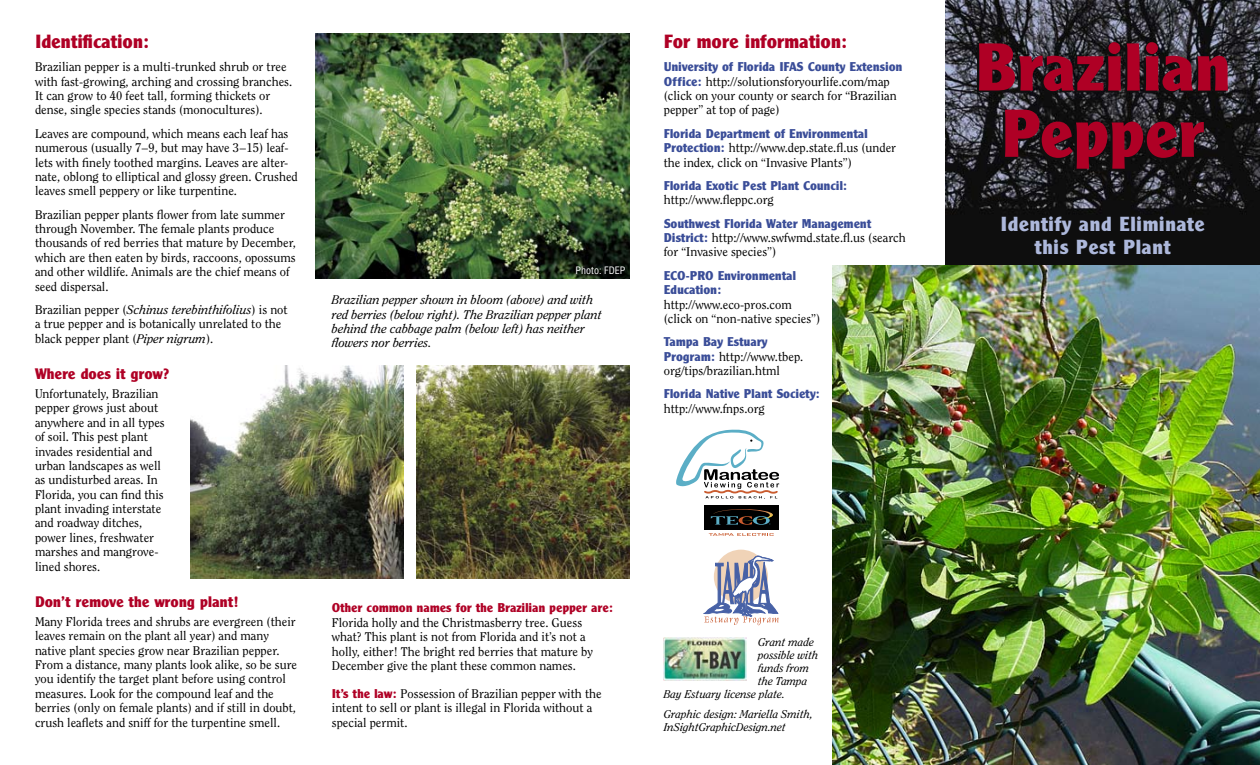
<style>
.page{position:relative;width:1260px;height:765px;background:#fff}
.page>*{position:absolute;margin:0;border:0;box-sizing:border-box;transform-origin:0 0}
.t1{font:700 66.25px/66.2px "Clearface Gothic";color:#af0025;text-align:center}
.t2{font:700 20px/22.5px "Clearface Gothic";letter-spacing:.025em;color:#adb8db;text-align:center}
.t3{font:700 18.75px "Clearface Gothic";color:#af0025}
.t4{font:700 15px "Clearface Gothic";color:#af0025}
.t5{font:12.5px/14.4px "Clearface";color:#000}
.t6{font:700 12.5px/14.4px "Clearface Gothic";color:#3a4d98}
.t7{font:italic 12.5px/14.4px "Clearface";color:#000}
.t8{font:700 12.5px "Clearface Gothic";color:#af0025}
.t9{font:italic 11.25px/13.1px "Clearface";color:#000}
.t10{font:condensed 10px "Helvetica";letter-spacing:.005em;color:#fff}
.s1{font-style:italic}
.s2{font-family:"Clearface Gothic";font-weight:700;color:#af0025}
.s3{font-family:"Clearface Gothic";font-weight:700;color:#3a4d98}
</style>
<div class="page">
<img style="left:945px;top:0;width:315px;height:265px">
<div style="left:714px;top:550px;width:54px;height:54px;background:#f0d3b7;border-radius:50%"></div>
<svg style="left:704px;top:555px;width:75px;height:70px"></svg>
<img style="left:832px;top:265px;width:428px;height:500px">
<img style="left:315px;top:34px;width:315px;height:244px">
<img style="left:417px;top:366px;width:213px;height:213px">
<img style="left:190px;top:366px;width:213px;height:213px">
<svg style="left:977px;top:44px;width:283px;height:193px;background:#1d1d1f"></svg>
<svg style="left:676px;top:430px;width:103px;height:69px"></svg>
<svg style="left:709px;top:533px;width:65px;height:3px"></svg>
<div style="left:704px;top:505px;width:74px;height:25px;background:#000"></div>
<svg style="left:711px;top:509px;width:62px;height:16px"></svg>
<img style="left:664px;top:638px;width:83px;height:43px">
<h3 class="t3" style="left:35px;top:29px;width:115px">Identification:</h3>
<p class="t5" style="left:35px;top:60px;width:259px">Brazilian pepper is a multi-trunked shrub or tree with fast-growing, arching and crossing branches.<br>It can grow to 40 feet tall, forming thickets or dense, single species stands (monocultures).</p>
<p class="t5" style="left:35px;top:126px;width:264px">Leaves are compound, which means each leaf has numerous (usually 7–9, but may have 3–15) leaf&shy;lets with finely toothed margins. Leaves are alter&shy;nate, oblong to elliptical and glossy green. Crushed leaves smell peppery or like turpentine.</p>
<p class="t5" style="left:35px;top:207px;width:262px">Brazilian pepper plants flower from late summer through November. The female plants produce thousands of red berries that mature by December, which are then eaten by birds, raccoons, opossums and other wildlife. Animals are the chief means of seed dispersal.</p>
<p class="t5" style="left:35px;top:302px;width:254px">Brazilian pepper (<span class="s1">Schinus terebinthifolius</span>) is not a true pepper and is botanically unrelated to the black pepper plant (<span class="s1">Piper nigrum</span>).</p>
<p class="t4" style="left:35px;top:364px;width:136px">Where does it grow?</p>
<p class="t5" style="left:35px;top:386px;width:131px">Unfortunately, Brazilian pepper grows just about anywhere and in all types of soil. This pest plant invades residential and urban landscapes as well as undisturbed areas. In<br>Florida, you can find this plant invading interstate and roadway ditches, power lines, freshwater marshes and mangrove&shy;lined shores.</p>
<p class="t4" style="left:35px;top:592px;width:205px">Don’t remove the wrong plant!</p>
<p class="t5" style="left:35px;top:614px;width:264px">Many Florida trees and shrubs are evergreen (their leaves remain on the plant all year) and many native plant species grow near Brazilian pepper.<br>From a distance, many plants look alike, so be sure you identify the target plant before using control measures. Look for the compound leaf and the berries (only on female plants) and if still in doubt, crush leaflets and sniff for the turpentine smell.</p>
<p class="t10" style="left:576px;top:264px;width:51px">Photo: FDEP</p>
<p class="t7" style="left:332px;top:293px;width:272px">Brazilian pepper shown in bloom (above) and with red berries (below right). The Brazilian pepper plant behind the cabbage palm (below left) has neither flowers nor berries.</p>
<p class="t8" style="left:332px;top:600px;width:282px">Other common names for the Brazilian pepper are:</p>
<p class="t5" style="left:332px;top:615px;width:263px">Florida holly and the Christmasberry tree. Guess what? This plant is not from Florida and it’s not a holly, either! The bright red berries that mature by December give the plant these common names.</p>
<p class="t5" style="left:332px;top:686px;width:271px"><span class="s2">It’s the law:</span> Possession of Brazilian pepper with the intent to sell or plant is illegal in Florida without a special permit.</p>
<h3 class="t3" style="left:664px;top:29px;width:185px">For more information:</h3>
<p class="t6" style="left:664px;top:59px;width:240px">University of Florida IFAS County Extension</p>
<p class="t5" style="left:664px;top:74px;width:234px"><span class="s3">Office:</span> http://solutionsforyourlife.com/map (click on your county or search for “Brazilian pepper” at top of page)</p>
<p class="t6" style="left:664px;top:126px;width:205px">Florida Department of Environmental</p>
<p class="t5" style="left:664px;top:140px;width:234px"><span class="s3">Protection:</span> http://www.dep.state.fl.us (under the index, click on “Invasive Plants”)</p>
<p class="t6" style="left:664px;top:178px;width:185px">Florida Exotic Pest Plant Council:</p>
<p class="t5" style="left:664px;top:193px;width:112px">http://www.fleppc.org</p>
<p class="t6" style="left:664px;top:216px;width:209px">Southwest Florida Water Management</p>
<p class="t5" style="left:664px;top:230px;width:243px"><span class="s3">District:</span> http://www.swfwmd.state.fl.us (search for “Invasive species”)</p>
<p class="t6" style="left:664px;top:268px;width:134px">ECO-PRO Environmental<br>Education:</p>
<p class="t5" style="left:664px;top:297px;width:158px">http://www.eco-pros.com (click on “non-native species”)</p>
<p class="t6" style="left:664px;top:334px;width:105px">Tampa Bay Estuary</p>
<p class="t5" style="left:664px;top:349px;width:141px"><span class="s3">Program:</span> http://www.tbep. org/tips/brazilian.html</p>
<p class="t6" style="left:664px;top:386px;width:157px">Florida Native Plant Society:</p>
<p class="t5" style="left:664px;top:401px;width:103px">http://www.fnps.org</p>
<p class="t9" style="left:758px;top:635px;width:57px">Grant made</p>
<p class="t9" style="left:758px;top:648px;width:62px">possible with</p>
<p class="t9" style="left:758px;top:661px;width:52px">funds from</p>
<p class="t9" style="left:758px;top:675px;width:51px">the Tampa</p>
<p class="t9" style="left:664px;top:688px;width:123px">Bay Estuary license plate.</p>
<p class="t9" style="left:664px;top:708px;width:151px">Graphic design: Mariella Smith,<br>InSightGraphicDesign.net</p>
<h1 class="t1" style="left:975px;top:32px;width:257px">Brazilian<br>Pepper</h1>
<h2 class="t2" style="left:1001px;top:212px;width:205px">Identify and Eliminate this Pest Plant</h2>
</div>
